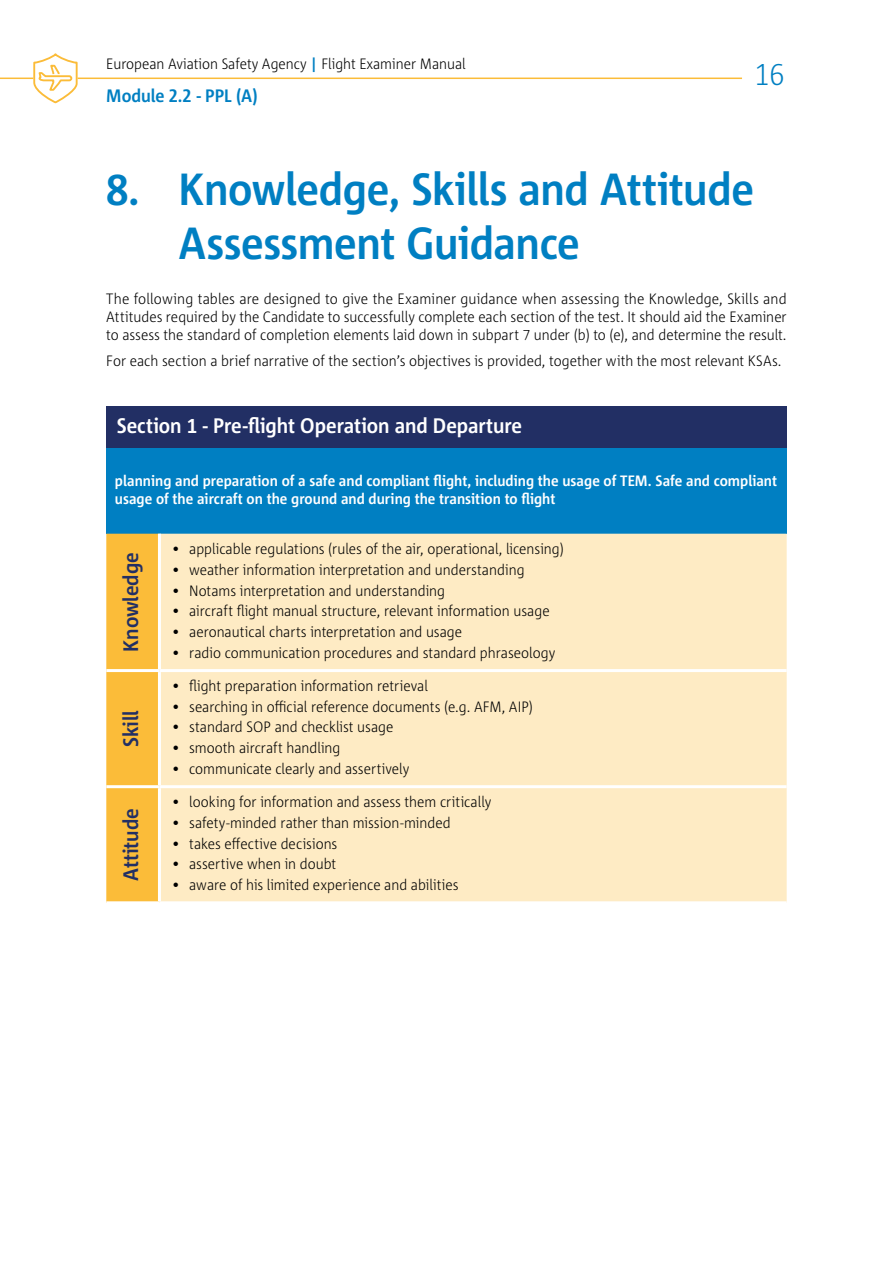
<style>
.page{position:relative;width:893px;height:1263px;background:#fff}
.page>*{position:absolute;margin:0;border:0;box-sizing:border-box;transform-origin:0 0}
.t1{font:700 45px/54px "Corpid E1 s S Cd";letter-spacing:-.01em;color:#007fc2}
.t2{font:300 30px "Corpid E1 s S Cd";color:#007fc2}
.t3{font:700 21px "Corpid E1 s S Cd";letter-spacing:-.005em;color:#fff}
.t4{font:700 21px "Corpid E1 s S Cd";letter-spacing:-.005em;color:#222f64}
.t5{font:700 18px "Corpid E1 s S Cd";letter-spacing:-.005em;color:#007fc2}
.t6{font:300 15px/18px "Corpid E1 s S Cd";color:#000;text-align:justify}
.t7{font:700 15px/18px "Corpid E1 s S Cd";letter-spacing:.005em;color:#fff}
.s1{font-weight:700;color:#007fc2}
</style>
<div class="page">
<hr style="left:78px;top:78px;width:664px;height:1px;background:#fbbc39">
<hr style="left:0;top:78px;width:33px;height:1px;background:#fbbc39">
<svg style="left:32px;top:53px;width:47px;height:51px"></svg>
<div style="left:106px;top:406px;width:681px;height:43px;background:#222f64"></div>
<div style="left:106px;top:449px;width:681px;height:85px;background:#007fc2"></div>
<svg style="left:106px;top:534px;width:52px;height:367px;background:#fbbd3d"></svg>
<div style="left:161px;top:534px;width:626px;height:367px;background:#feebc4"></div>
<hr style="left:106px;top:669px;width:53px;height:3px;background:#fff">
<hr style="left:159px;top:669px;width:628px;height:3px;background:#fff">
<hr style="left:106px;top:785px;width:53px;height:3px;background:#fff">
<hr style="left:159px;top:785px;width:628px;height:3px;background:#fff">
<p class="t6" style="left:106px;top:55px;width:361px">European Aviation Safety Agency <span class="s1">|</span> Flight Examiner Manual</p>
<p class="t5" style="left:106px;top:84px;width:153px">Module 2.2 - PPL (A)</p>
<h2 class="t2" style="left:754px;top:56px;width:31px">16</h2>
<h1 class="t1" style="left:179px;top:161px;width:577px;text-indent:-72px">8. Knowledge, Skills and Attitude<br>Assessment Guidance</h1>
<p class="t6" style="left:106px;top:289px;width:682px">The following tables are designed to give the Examiner guidance when assessing the Knowledge, Skills and Attitudes required by the Candidate to successfully complete each section of the test. It should aid the Examiner to assess the standard of completion elements laid down in subpart 7 under (b) to (e), and determine the result.</p>
<p class="t6" style="left:106px;top:351px;width:677px">For each section a brief narrative of the section’s objectives is provided, together with the most relevant KSAs.</p>
<h3 class="t3" style="left:117px;top:412px;width:407px">Section 1 - Pre-flight Operation and Departure</h3>
<p class="t7" style="left:115px;top:471px;width:664px">planning and preparation of a safe and compliant flight, including the usage of TEM. Safe and compliant usage of the aircraft on the ground and during the transition to flight</p>
<h3 class="t4" style="left:118px;top:652px;width:101px;rotate:-90deg">Knowledge</h3>
<h3 class="t4" style="left:118px;top:747px;width:38px;rotate:-90deg">Skill</h3>
<h3 class="t4" style="left:118px;top:881px;width:74px;rotate:-90deg">Attitude</h3>
<p class="t6" style="left:172px;top:539px;width:393px">• applicable regulations (rules of the air, operational, licensing)</p>
<p class="t6" style="left:172px;top:560px;width:354px">• weather information interpretation and understanding</p>
<p class="t6" style="left:172px;top:581px;width:274px">• Notams interpretation and understanding</p>
<p class="t6" style="left:172px;top:602px;width:379px">• aircraft flight manual structure, relevant information usage</p>
<p class="t6" style="left:172px;top:622px;width:291px">• aeronautical charts interpretation and usage</p>
<p class="t6" style="left:172px;top:643px;width:385px">• radio communication procedures and standard phraseology</p>
<p class="t6" style="left:172px;top:676px;width:257px">• flight preparation information retrieval</p>
<p class="t6" style="left:172px;top:697px;width:362px">• searching in official reference documents (e.g. AFM, AIP)</p>
<p class="t6" style="left:172px;top:718px;width:223px">• standard SOP and checklist usage</p>
<p class="t6" style="left:172px;top:738px;width:170px">• smooth aircraft handling</p>
<p class="t6" style="left:172px;top:759px;width:239px">• communicate clearly and assertively</p>
<p class="t6" style="left:172px;top:792px;width:321px">• looking for information and assess them critically</p>
<p class="t6" style="left:172px;top:813px;width:280px">• safety-minded rather than mission-minded</p>
<p class="t6" style="left:172px;top:834px;width:167px">• takes effective decisions</p>
<p class="t6" style="left:172px;top:854px;width:166px">• assertive when in doubt</p>
<p class="t6" style="left:172px;top:875px;width:288px">• aware of his limited experience and abilities</p>
</div>
